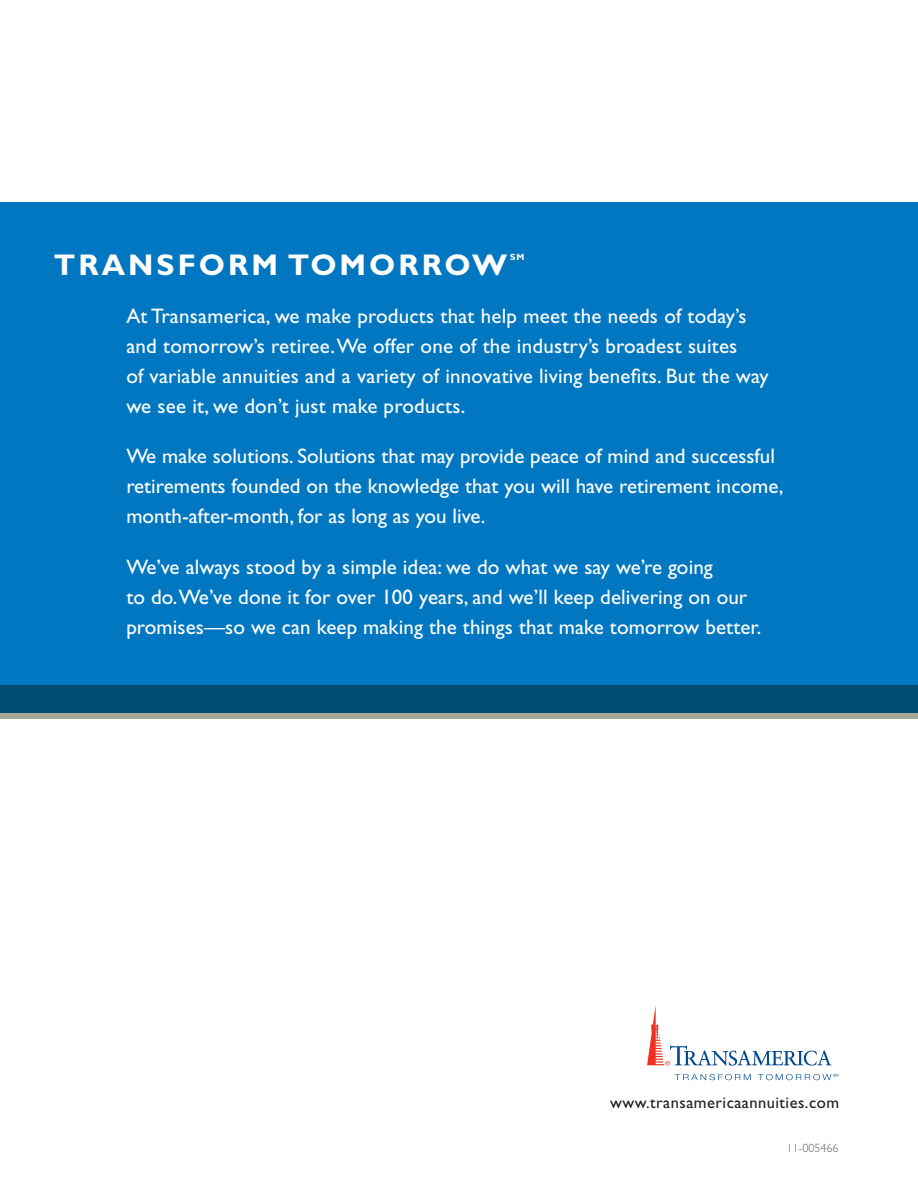
<style>
.page{position:relative;width:918px;height:1188px;background:#fff}
.page>*{position:absolute;margin:0;border:0;box-sizing:border-box;transform-origin:0 0}
.t1{font:700 30px "Gill Sans";color:#fff}
.t2{font:21px/30px "Gill Sans";letter-spacing:.005em;color:#fff}
.t3{font:16.5px "Gill Sans";letter-spacing:.03em;color:#231f20}
.t4{font:300 12px "Gill Sans";color:#5f5f62}
.t5{font:700 9px "Gill Sans";color:#fff}
</style>
<div class="page">
<svg style="left:647px;top:1006px;width:184px;height:60px"></svg>
<svg style="left:675px;top:1074px;width:76px;height:6px"></svg>
<svg style="left:758px;top:1074px;width:80px;height:6px"></svg>
<div style="left:0;top:202px;width:918px;height:511px;background:#0077c0"></div>
<svg style="left:0;top:685px;width:918px;height:34px;fill:#004d72"></svg>
<h1 class="t1" style="left:54px;top:247px;width:26px">TRANSFOR</h1>
<h1 class="t1" style="left:251px;top:247px;width:147px">M TOMORROW</h1>
<p class="t5" style="left:510px;top:252px;width:16px">SM</p>
<p class="t2" style="left:126px;top:301px;width:644px">At Transamerica, we make products that help meet the needs of today’s and tomorrow’s retiree. We offer one of the industry’s broadest suites<br>of variable annuities and a variety of innovative living benefits. But the way we see it, we don’t just make products.</p>
<p class="t2" style="left:126px;top:441px;width:659px">We make solutions. Solutions that may provide peace of mind and successful retirements founded on the knowledge that you will have retirement income, month-after-month, for as long as you live.</p>
<p class="t2" style="left:126px;top:551px;width:637px">We’ve always stood by a simple idea: we do what we say we’re going<br>to do. We’ve done it for over 100 years, and we’ll keep delivering on our promises—so we can keep making the things that make tomorrow better.</p>
<p class="t3" style="left:610px;top:1093px;width:231px">www.transamericaannuities.com</p>
<p class="t4" style="left:787px;top:1141px;width:53px">11-005466</p>
</div>
